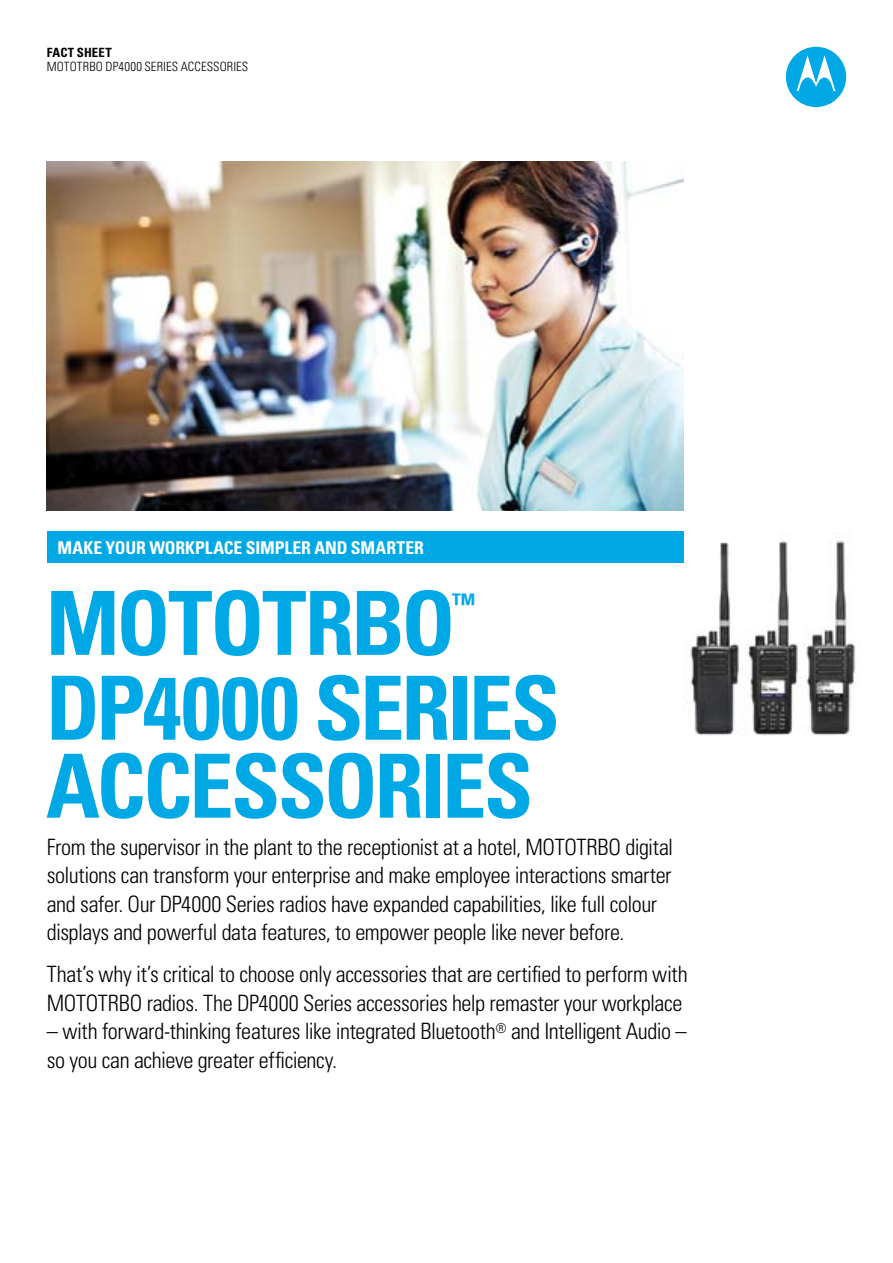
<style>
.page{position:relative;width:893px;height:1263px;background:#fff}
.page>*{position:absolute;margin:0;border:0;box-sizing:border-box;transform-origin:0 0}
.t1{font:700 condensed 88.5px/78px "Univers";letter-spacing:-.03em;color:#00a9e5}
.t2{font:700 condensed 27px "Univers";color:#00a9e5}
.t3{font:300 condensed 22.5px/28.5px "Univers";letter-spacing:-.015em;color:#000}
.t4{font:700 condensed 17.7px "Univers";letter-spacing:-.005em;color:#fff}
.t5{font:300 condensed 12.75px "Univers";letter-spacing:.01em;color:#000}
.t6{font:700 condensed 12.75px "Univers";letter-spacing:.01em;color:#000}
</style>
<div class="page">
<img style="left:689px;top:540px;width:167px;height:196px">
<div style="left:786px;top:47px;width:60px;height:60px;background:#00a9e5;border-radius:50%"></div>
<svg style="left:797px;top:55px;width:38px;height:36px"></svg>
<div style="left:47px;top:531px;width:636px;height:31px;background:#00a9e5"></div>
<img style="left:47px;top:162px;width:636px;height:348px">
<p class="t6" style="left:47px;top:45px;width:66px">FACT SHEET</p>
<p class="t5" style="left:47px;top:59px;width:203px">MOTOTRBO DP4000 SERIES ACCESSORIES</p>
<p class="t4" style="left:58px;top:537px;width:315px">MAKE YOUR WORKPLACE SIMPLER AND SMART</p>
<p class="t4" style="left:405px;top:537px;width:18px">ER</p>
<h1 class="t1" style="left:46px;top:584px;width:411px">MOTOTRBO</h1>
<p class="t2" style="left:452px;top:587px;width:25px">™</p>
<h1 class="t1" style="left:46px;top:669px;width:516px">DP4000 SERIES<br>ACCESSORIES</h1>
<p class="t3" style="left:47px;top:833px;width:628px">From the supervisor in the plant to the receptionist at a hotel, MOTOTRBO digital solutions can transform your enterprise and make employee interactions smarter and safer. Our DP4000 Series radios have expanded capabilities, like full colour displays and powerful data features, to empower people like never before.</p>
<p class="t3" style="left:47px;top:960px;width:642px">That’s why it’s critical to choose only accessories that are certified to perform with<br>MOTOTRBO radios. The DP4000 Series accessories help remaster your workplace</p>
<p class="t3" style="left:47px;top:1017px;width:641px">– with forward-thinking features like integrated Bluetooth<sup>®</sup> and Intelligent Audio – so you can achieve greater efficiency.</p>
</div>
